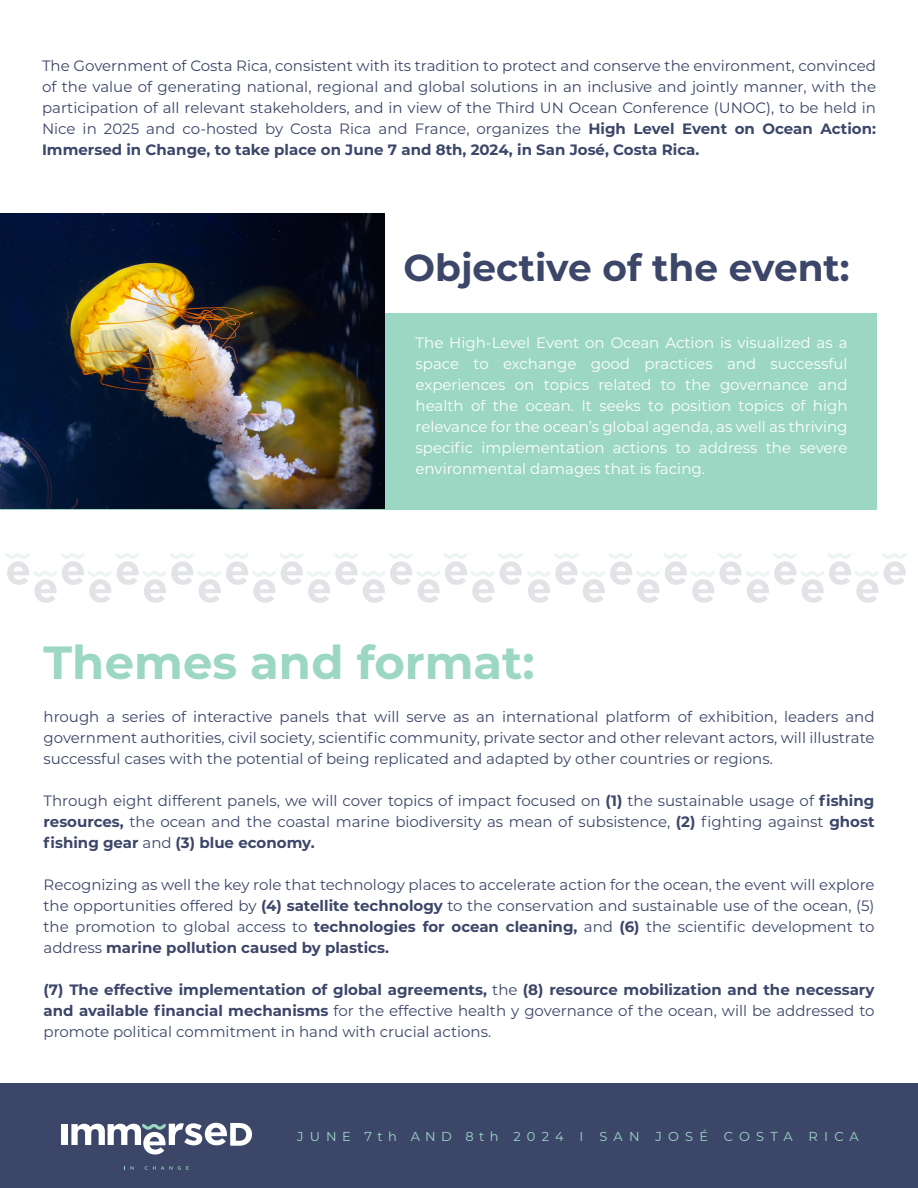
<style>
.page{position:relative;width:918px;height:1188px;background:#fff}
.page>*{position:absolute;margin:0;border:0;box-sizing:border-box;transform-origin:0 0}
.t1{font:700 46.5px "Montserrat";color:#9bd7c3}
.t2{font:700 37.5px "Montserrat";color:#3c4669}
.t3{font:15px/21px "Montserrat";color:#3c4669;text-align:justify}
.t4{font:15px/21px "Montserrat";color:#fff;text-align:justify}
.t5{font:700 15px/21px "Montserrat";color:#3c4669;text-align:justify}
.t6{font:13.05px "Montserrat";letter-spacing:.48em;color:#9bd7c3}
.s1{font-weight:700}
.s2{font-weight:400}
</style>
<div class="page">
<div style="left:0;top:313px;width:876px;height:196px;background:#9bd7c3"></div>
<img style="left:0;top:214px;width:384px;height:295px">
<svg style="left:6px;top:553px;width:900px;height:50px"></svg>
<div style="left:0;top:1084px;width:918px;height:104px;background:#3c4669"></div>
<svg style="left:145px;top:1166px;width:27px;height:4px"></svg>
<svg style="left:178px;top:1166px;width:11px;height:4px"></svg>
<div style="left:62px;top:1124px;width:6px;height:21px;background:#fff"></div>
<svg style="left:71px;top:1123px;width:181px;height:32px"></svg>
<svg style="left:130px;top:1166px;width:4px;height:4px"></svg>
<p class="t3" style="left:42px;top:54px;width:836px">The Government of Costa Rica, consistent with its tradition to protect and conserve the environment, convinced of the value of generating national, regional and global solutions in an inclusive and jointly manner, with the participation of all relevant stakeholders, and in view of the Third UN Ocean Conference (UNOC), to be held in Nice in 2025 and co-hosted by Costa Rica and France, organizes the <span class="s1">High Level Event on Ocean Action:<br>Immersed in Change, to take place on June 7 and 8th, 2024, in San José, Costa Rica.</span></p>
<h2 class="t2" style="left:404px;top:240px;width:448px">Objective of the event:</h2>
<p class="t4" style="left:416px;top:332px;width:434px">The High-Level Event on Ocean Action is visualized as a space to exchange good practices and successful experiences on topics related to the governance and health of the ocean. It seeks to position topics of high relevance for the ocean’s global agenda, as well as thriving specific implementation actions to address the severe environmental damages that is facing.</p>
<h1 class="t1" style="left:44px;top:629px;width:493px">Themes and format:</h1>
<p class="t3" style="left:44px;top:705px;width:833px">hrough a series of interactive panels that will serve as an international platform of exhibition, leaders and government authorities, civil society, scientific community, private sector and other relevant actors, will illustrate successful cases with the potential of being replicated and adapted by other countries or regions.</p>
<p class="t3" style="left:44px;top:789px;width:833px">Through eight different panels, we will cover topics of impact focused on <span class="s1">(1)</span> the sustainable usage of <span class="s1">fishing resources,</span> the ocean and the coastal marine biodiversity as mean of subsistence, <span class="s1">(2)</span> fighting against <span class="s1">ghost fishing gear</span> and <span class="s1">(3) blue economy.</span></p>
<p class="t3" style="left:44px;top:873px;width:833px">Recognizing as well the key role that technology places to accelerate action for the ocean, the event will explore the opportunities offered by <span class="s1">(4) satellite technology</span> to the conservation and sustainable use of the ocean, (5) the promotion to global access to <span class="s1">technologies for ocean cleaning,</span> and <span class="s1">(6)</span> the scientific development to address <span class="s1">marine pollution caused by plastics.</span></p>
<p class="t5" style="left:44px;top:978px;width:833px">(7) The effective implementation of global agreements, <span class="s2">the</span> (8) resource mobilization and the necessary and available financial mechanisms <span class="s2">for the effective health y governance of the ocean, will be addressed to promote political commitment in hand with crucial actions.</span></p>
<p class="t6" style="left:297px;top:1128px;width:563px">JUNE 7th AND 8th 2024 I SAN JOSÉ COSTA RICA</p>
</div>
